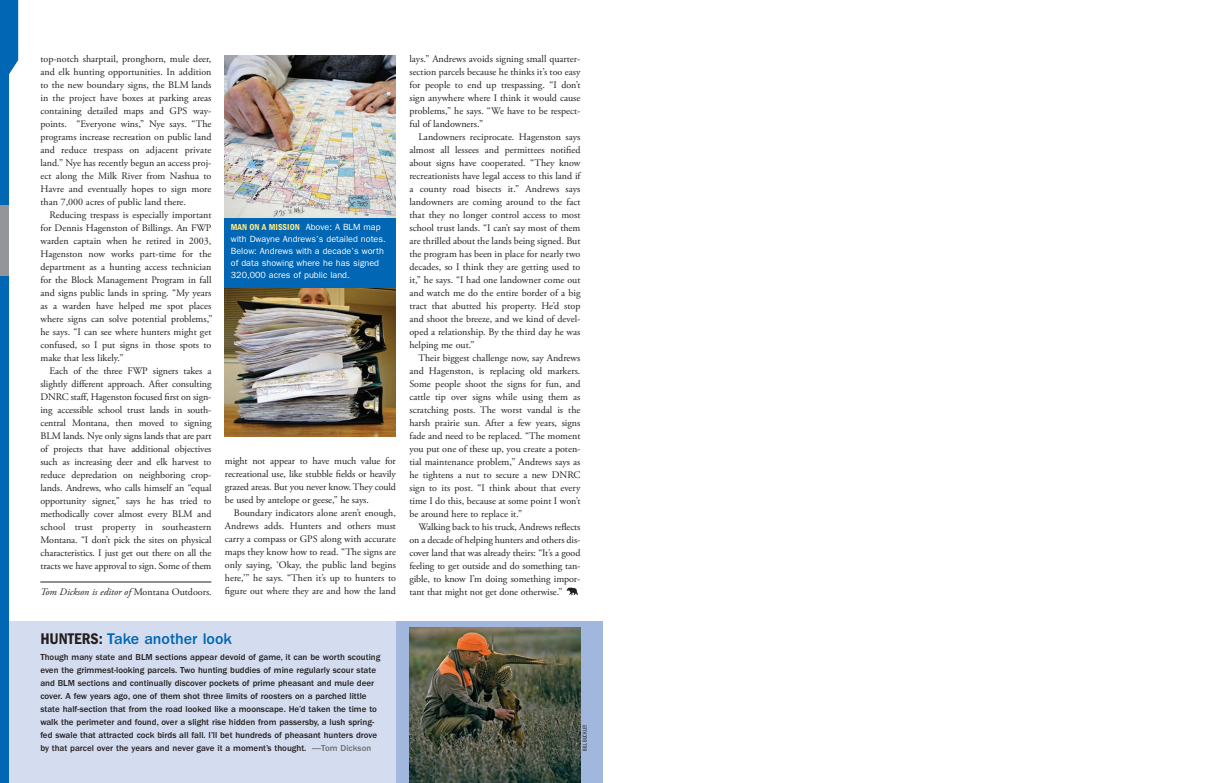
<style>
.page{position:relative;width:1206px;height:783px;background:#fff}
.page>*{position:absolute;margin:0;border:0;box-sizing:border-box;transform-origin:0 0}
.t1{font:500 16px "Franklin Gothic";color:#0166b3}
.t2{font:10px/13px "Adobe Garamond Pro";color:#231f20;text-align:justify}
.t3{font:italic 10px "Adobe Garamond Pro";color:#231f20}
.t4{font:500 9px/13px "Franklin Gothic";color:#231f20}
.t5{font:9px/12px "Franklin Gothic";color:#fff}
.t6{font:6px "Franklin Gothic Book Cmpr";color:#231f20}
.s1{font-style:normal}
.s2{font-weight:600;font-stretch:condensed;color:#ffe982}
.s3{font-weight:600;font-stretch:condensed;color:#231f20}
.s4{color:#6c6d70}
</style>
<div class="page">
<div style="left:396px;top:621px;width:207px;height:162px;background:#a2b7dd"></div>
<div style="left:0;top:621px;width:396px;height:162px;background:#d4ddef"></div>
<svg style="left:566px;top:587px;width:12px;height:8px"></svg>
<div style="left:0;top:262px;width:9px;height:521px;background:#0166b3"></div>
<svg style="left:0;top:0;width:18px;height:205px"></svg>
<div style="left:0;top:205px;width:9px;height:70px;background:#939598"></div>
<img style="left:409px;top:627px;width:171px;height:156px">
<hr style="left:40px;top:582px;width:171px;height:1px;background:#231f20">
<img style="left:225px;top:287px;width:171px;height:150px">
<img style="left:225px;top:55px;width:171px;height:163px">
<div style="left:225px;top:218px;width:171px;height:69px;background:#0166b3"></div>
<p class="t2" style="left:40px;top:53px;width:173px">top-notch sharptail, pronghorn, mule deer, and elk hunting opportunities. In addition to the new boundary signs, the BLM lands in the project have boxes at parking areas containing detailed maps and GPS way&shy;points. “Everyone wins,” Nye says. “The pro grams increase recreation on public land and reduce trespass on adjacent private land.” Nye has recently begun an access proj&shy;ect along the Milk River from Nashua to Havre and eventually hopes to sign more than 7,000 acres of public land there.</p>
<p class="t2" style="left:40px;top:209px;width:174px;text-align:left;text-indent:9px">Reducing trespass is especially important for Dennis Hagenston of Billings. An FWP warden captain when he retired in 2003, Hagenston now works part-time for the department as a hunting access technician for the Block Management Program in fall and signs public lands in spring. “My years as a warden have helped me spot places where signs can solve potential problems,” he says. “I can see where hunters might get confused, so I put signs in those spots to make that less likely.”</p>
<p class="t2" style="left:40px;top:365px;width:173px;text-indent:9px">Each of the three FWP signers takes a slightly different approach. After consulting DNRC staff, Hagenston focused first on sign&shy;ing accessible school trust lands in south&shy;central Montana, then moved to signing BLM lands. Nye only signs lands that are part of projects that have additional objectives such as increasing deer and elk harvest to reduce depredation on neighboring crop&shy;lands. Andrews, who calls himself an “equal opportunity signer,” says he has tried to methodically cover almost every BLM and school trust property in southeastern Montana. “I don’t pick the sites on physical characteristics. I just get out there on all the tracts we have approval to sign. Some of them</p>
<p class="t3" style="left:40px;top:586px;width:173px">Tom Dickson is editor of <span class="s1">Montana Outdoors.</span></p>
<p class="t5" style="left:231px;top:222px;width:156px"><span class="s2">MAN ON A MISSION</span> Above: A BLM map with Dwayne Andrews’s detailed notes.<br>Below: Andrews with a decade’s worth of data showing where he has signed 320,000 acres of public land.</p>
<p class="t2" style="left:225px;top:456px;width:173px">might not appear to have much value for recreational use, like stubble fields or heavily grazed areas. But you never know. They could be used by antelope or geese,” he says.</p>
<p class="t2" style="left:225px;top:508px;width:173px;text-indent:9px">Boundary indicators alone aren’t enough, Andrews adds. Hunters and others must carry a compass or GPS along with accurate maps they know how to read. “The signs are only saying, ‘Okay, the public land begins here,’” he says. “Then it’s up to hunters to figure out where they are and how the land</p>
<p class="t2" style="left:409px;top:53px;width:173px">lays.” Andrews avoids signing small quarter&shy;section parcels because he thinks it’s too easy for people to end up trespassing. “I don’t sign anywhere where I think it would cause problems,” he says. “We have to be respect&shy;ful of landowners.”</p>
<p class="t2" style="left:409px;top:131px;width:173px;text-indent:9px">Landowners reciprocate. Hagenston says almost all lessees and permittees notified about signs have cooperated. “They know recreationists have legal access to this land if a county road bisects it.” Andrews says landowners are coming around to the fact that they no longer control access to most school trust lands. “I can’t say most of them are thrilled about the lands being signed. But the program has been in place for nearly two decades, so I think they are getting used to it,” he says. “I had one landowner come out and watch me do the entire border of a big tract that abutted his property. He’d stop and shoot the breeze, and we kind of devel&shy;oped a relationship. By the third day he was helping me out.”</p>
<p class="t2" style="left:409px;top:352px;width:173px;text-indent:9px">Their biggest challenge now, say Andrews and Hagenston, is replacing old markers.<br>Some people shoot the signs for fun, and cattle tip over signs while using them as scratching posts. The worst vandal is the harsh prairie sun. After a few years, signs fade and need to be replaced. “The moment you put one of these up, you create a poten&shy;tial maintenance problem,” Andrews says as he tightens a nut to secure a new DNRC sign to its post. “I think about that every time I do this, because at some point I won’t be around here to replace it.”</p>
<p class="t2" style="left:409px;top:521px;width:173px;text-indent:9px">Walking back to his truck, Andrews reflects on a decade of helping hunters and others dis&shy;cover land that was already theirs: “It’s a good feeling to get outside and do something tan&shy;gible, to know I’m doing something impor&shy;tant that might not get done otherwise.”</p>
<h1 class="t1" style="left:40px;top:633px;width:193px"><span class="s3">HUNTERS:</span> Take another look</h1>
<p class="t4" style="left:40px;top:651px;width:342px">Though many state and BLM sections appear devoid of game, it can be worth scouting even the grimmest-looking parcels. Two hunting buddies of mine regularly scour state and BLM sections and continually discover pockets of prime pheasant and mule deer cover. A few years ago, one of them shot three limits of roosters on a parched little state half-section that from the road looked like a moonscape. He’d taken the time to walk the perimeter and found, over a slight rise hidden from passersby, a lush spring&shy;fed swale that attracted cock birds all fall. I’ll bet hundreds of pheasant hunters drove by that parcel over the years and never gave it a moment’s thought. <span class="s4">—Tom Dickson</span></p>
<p class="t6" style="left:583px;top:751px;width:27px;rotate:-90deg">BILL BUCKLEY</p>
</div>
